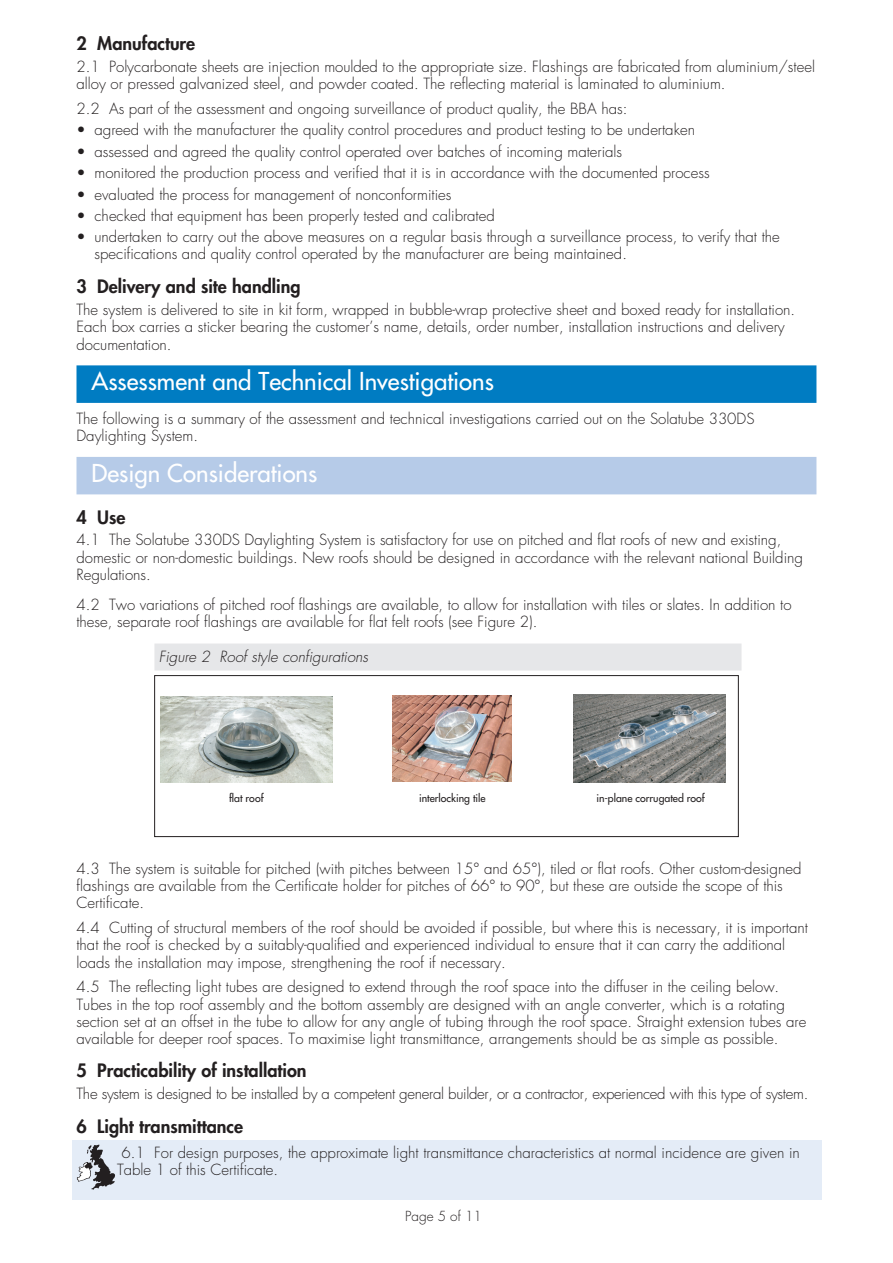
<style>
.page{position:relative;width:893px;height:1263px;background:#fff}
.page>*{position:absolute;margin:0;border:0;box-sizing:border-box;transform-origin:0 0}
.t1{font:24px "Futura";color:#fff}
.t2{font:800 18px "Futura";color:#231f20}
.t3{font:300 15px/17.2px "Futura";color:#231f20}
.t4{font:300 15px "Futura";letter-spacing:-.02em;color:#231f20}
.t5{font:italic 300 15px "Futura";color:#231f20}
.t6{font:300 13.5px "Futura";color:#231f20}
.t7{font:10.5px "Futura";color:#231f20}
</style>
<div class="page">
<div style="left:72px;top:1140px;width:749px;height:60px;background:#e4ecf7"></div>
<div style="left:76px;top:365px;width:740px;height:38px;background:#007cc2"></div>
<div style="left:76px;top:457px;width:740px;height:37px;background:#b6cbe8"></div>
<div style="left:154px;top:643px;width:587px;height:27px;background:#e6e7e9"></div>
<img style="left:160px;top:697px;width:173px;height:85px">
<img style="left:393px;top:696px;width:119px;height:85px">
<img style="left:573px;top:694px;width:152px;height:88px">
<div style="left:154px;top:675px;width:584px;height:162px;border:1px solid #231f20"></div>
<svg style="left:77px;top:1144px;width:38px;height:46px"></svg>
<p class="t2" style="left:76px;top:32px;width:120px">2 Manufacture</p>
<p class="t3" style="left:76px;top:58px;width:740px">2.1 Polycarbonate sheets are injection moulded to the appropriate size. Flashings are fabricated from aluminium/steel alloy or pressed galvanized steel, and powder coated. The reflecting material is laminated to aluminium.</p>
<p class="t3" style="left:76px;top:100px;width:552px">2.2 As part of the assessment and ongoing surveillance of product quality, the BBA has:</p>
<p class="t3" style="left:76px;top:122px;width:620px">• agreed with the manufacturer the quality control procedures and product testing to be undertaken</p>
<p class="t3" style="left:76px;top:143px;width:547px">• assessed and agreed the quality control operated over batches of incoming materials</p>
<p class="t3" style="left:76px;top:164px;width:635px">• monitored the production process and verified that it is in accordance with the documented process</p>
<p class="t3" style="left:76px;top:186px;width:376px">• evaluated the process for management of nonconformities</p>
<p class="t3" style="left:76px;top:207px;width:420px">• checked that equipment has been properly tested and calibrated</p>
<p class="t3" style="left:94px;top:229px;width:687px;text-indent:-18px">• undertaken to carry out the above measures on a regular basis through a surveillance process, to verify that the specifications and quality control operated by the manufacturer are being maintained.</p>
<p class="t2" style="left:76px;top:275px;width:226px">3 Delivery and site handling</p>
<p class="t3" style="left:76px;top:301px;width:720px">The system is delivered to site in kit form, wrapped in bubble-wrap protective sheet and boxed ready for installation.<br>Each box carries a sticker bearing the customer’s name, details, order number, installation instructions and delivery documentation.</p>
<h1 class="t1" style="left:92px;top:366px;width:404px">Assessment and Technical Investigations</h1>
<p class="t3" style="left:76px;top:410px;width:680px">The following is a summary of the assessment and technical investigations carried out on the Solatube 330DS<br>Daylighting System.</p>
<h1 class="t1" style="left:92px;top:458px;width:227px">Design Considerations</h1>
<p class="t2" style="left:76px;top:506px;width:51px">4 Use</p>
<p class="t3" style="left:76px;top:532px;width:728px">4.1 The Solatube 330DS Daylighting System is satisfactory for use on pitched and flat roofs of new and existing, domestic or non-domestic buildings. New roofs should be designed in accordance with the relevant national Building<br>Regulations.</p>
<p class="t3" style="left:76px;top:596px;width:717px">4.2 Two variations of pitched roof flashings are available, to allow for installation with tiles or slates. In addition to these, separate roof flashings are available for flat felt roofs (see Figure 2).</p>
<p class="t5" style="left:159px;top:647px;width:211px">Figure 2 Roof style configurations</p>
<p class="t7" style="left:229px;top:791px;width:36px">flat roof</p>
<p class="t7" style="left:419px;top:792px;width:68px">interlocking tile</p>
<p class="t7" style="left:596px;top:792px;width:110px">in-plane corrugated roof</p>
<p class="t3" style="left:76px;top:860px;width:726px">4.3 The system is suitable for pitched (with pitches between 15° and 65°), tiled or flat roofs. Other custom-designed flashings are available from the Certificate holder for pitches of 66° to 90°, but these are outside the scope of this<br>Certificate.</p>
<p class="t3" style="left:76px;top:919px;width:733px">4.4 Cutting of structural members of the roof should be avoided if possible, but where this is necessary, it is important that the roof is checked by a suitably-qualified and experienced individual to ensure that it can carry the additional loads the installation may impose, strengthening the roof if necessary.</p>
<p class="t3" style="left:76px;top:979px;width:731px">4.5 The reflecting light tubes are designed to extend through the roof space into the diffuser in the ceiling below.<br>Tubes in the top roof assembly and the bottom assembly are designed with an angle converter, which is a rotating section set at an offset in the tube to allow for any angle of tubing through the roof space. Straight extension tubes are available for deeper roof spaces. To maximise light transmittance, arrangements should be as simple as possible.</p>
<p class="t2" style="left:76px;top:1059px;width:232px">5 Practicability of installation</p>
<p class="t4" style="left:76px;top:1084px;width:733px">The system is designed to be installed by a competent general builder, or a contractor, experienced with this type of system.</p>
<p class="t2" style="left:76px;top:1115px;width:168px">6 Light transmittance</p>
<p class="t3" style="left:117px;top:1144px;width:684px;text-indent:5px">6.1 For design purposes, the approximate light transmittance characteristics at normal incidence are given in<br>Table 1 of this Certificate.</p>
<p class="t6" style="left:405px;top:1208px;width:78px">Page 5 of 11</p>
</div>
